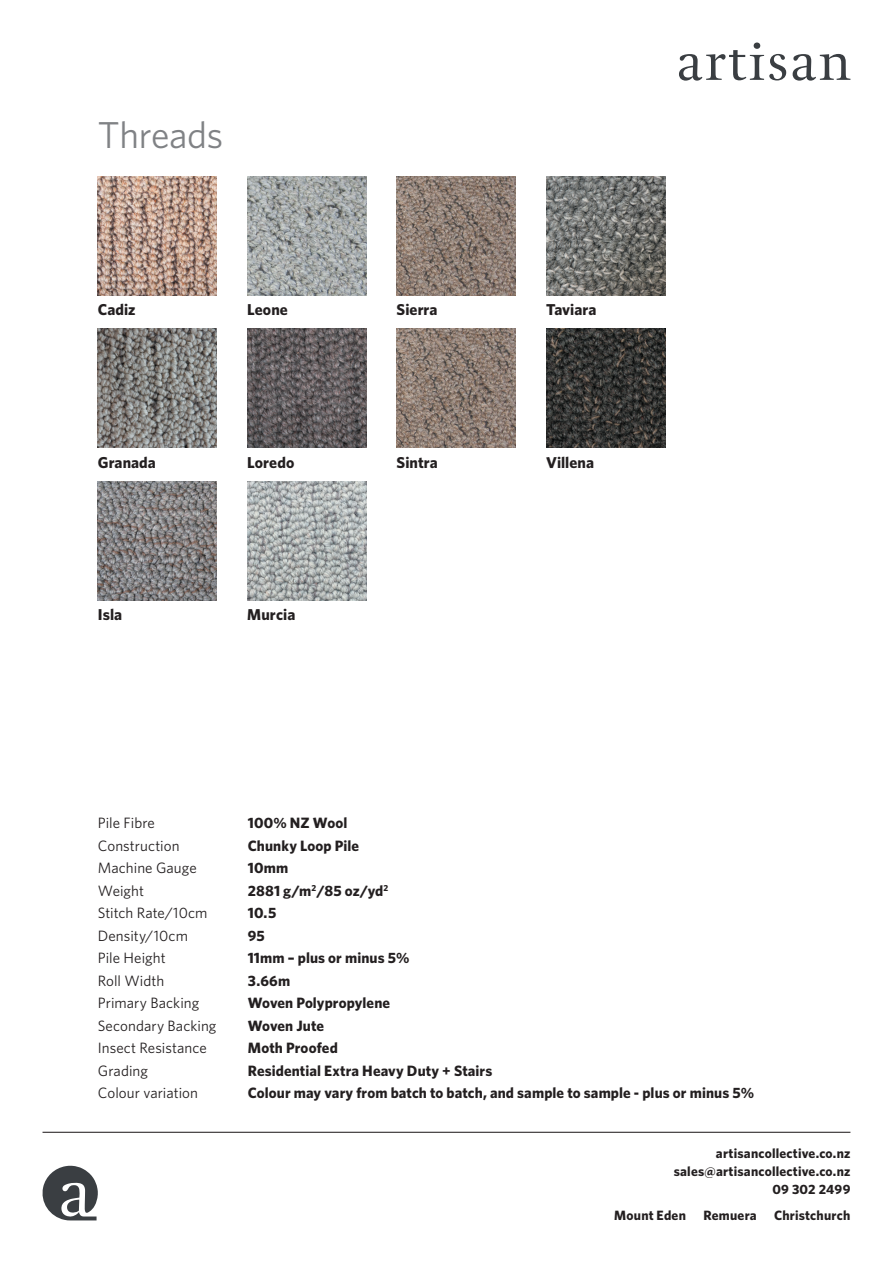
<style>
.page{position:relative;width:893px;height:1263px;background:#fff}
.page>*{position:absolute;margin:0;border:0;box-sizing:border-box;transform-origin:0 0}
.t1{font:37.5px "Whitney";letter-spacing:-.005em;color:#808285}
.t2{font:700 15.75px "Whitney";letter-spacing:.005em;color:#231f20}
.t3{font:700 15px "Whitney";letter-spacing:.005em;color:#231f20}
.t4{font:15px "Whitney";letter-spacing:.005em;color:#231f20}
.t5{font:700 13.5px/18px "Whitney";letter-spacing:.015em;color:#231f20;text-align:right}
</style>
<div class="page">
<svg style="left:42px;top:1166px;width:56px;height:54px"></svg>
<svg style="left:793px;top:54px;width:57px;height:27px"></svg>
<svg style="left:679px;top:43px;width:107px;height:38px"></svg>
<hr style="left:43px;top:1132px;width:807px;height:1px;background:#231f20">
<img style="left:98px;top:176px;width:119px;height:119px">
<img style="left:98px;top:329px;width:119px;height:119px">
<img style="left:98px;top:481px;width:119px;height:119px">
<img style="left:247px;top:176px;width:119px;height:119px">
<img style="left:247px;top:329px;width:119px;height:119px">
<img style="left:247px;top:481px;width:119px;height:119px">
<img style="left:397px;top:176px;width:119px;height:119px">
<img style="left:397px;top:329px;width:119px;height:119px">
<img style="left:546px;top:176px;width:119px;height:119px">
<img style="left:546px;top:329px;width:119px;height:119px">
<h1 class="t1" style="left:98px;top:113px;width:127px">Threads</h1>
<p class="t2" style="left:98px;top:300px;width:39px">Cadiz</p>
<p class="t2" style="left:247px;top:300px;width:42px">Leone</p>
<p class="t2" style="left:397px;top:300px;width:42px">Sierra</p>
<p class="t2" style="left:546px;top:300px;width:52px">Taviara</p>
<p class="t2" style="left:98px;top:452px;width:60px">Granada</p>
<p class="t2" style="left:247px;top:452px;width:49px">Loredo</p>
<p class="t2" style="left:397px;top:452px;width:43px">Sintra</p>
<p class="t2" style="left:546px;top:452px;width:50px">Villena</p>
<p class="t2" style="left:98px;top:605px;width:26px">Isla</p>
<p class="t2" style="left:247px;top:605px;width:50px">Murcia</p>
<p class="t4" style="left:98px;top:814px;width:59px">Pile Fibre</p>
<p class="t3" style="left:248px;top:814px;width:101px">100% NZ Wool</p>
<p class="t4" style="left:98px;top:837px;width:83px">Construction</p>
<p class="t3" style="left:248px;top:836px;width:113px">Chunky Loop Pile</p>
<p class="t4" style="left:98px;top:859px;width:100px">Machine Gauge</p>
<p class="t3" style="left:248px;top:859px;width:42px">10mm</p>
<p class="t4" style="left:98px;top:882px;width:48px">Weight</p>
<p class="t3" style="left:248px;top:881px;width:142px">2881 g/m<sup>2</sup>/85 oz/yd<sup>2</sup></p>
<p class="t4" style="left:98px;top:904px;width:111px">Stitch Rate/10cm</p>
<p class="t3" style="left:248px;top:904px;width:30px">10.5</p>
<p class="t4" style="left:98px;top:927px;width:92px">Density/10cm</p>
<p class="t3" style="left:248px;top:926px;width:19px">95</p>
<p class="t4" style="left:98px;top:949px;width:69px">Pile Height</p>
<p class="t3" style="left:248px;top:949px;width:163px">11mm – plus or minus 5%</p>
<p class="t4" style="left:98px;top:972px;width:68px">Roll Width</p>
<p class="t3" style="left:248px;top:971px;width:44px">3.66m</p>
<p class="t4" style="left:98px;top:994px;width:103px">Primary Backing</p>
<p class="t3" style="left:248px;top:994px;width:144px">Woven Polypropylene</p>
<p class="t4" style="left:98px;top:1017px;width:120px">Secondary Backing</p>
<p class="t3" style="left:248px;top:1016px;width:78px">Woven Jute</p>
<p class="t4" style="left:98px;top:1039px;width:110px">Insect Resistance</p>
<p class="t3" style="left:248px;top:1039px;width:92px">Moth Proofed</p>
<p class="t4" style="left:98px;top:1062px;width:52px">Grading</p>
<p class="t3" style="left:248px;top:1061px;width:246px">Residential Extra Heavy Duty + Stairs</p>
<p class="t4" style="left:98px;top:1084px;width:102px">Colour variation</p>
<p class="t3" style="left:248px;top:1084px;width:508px">Colour may vary from batch to batch, and sample to sample - plus or minus 5%</p>
<p class="t5" style="left:674px;top:1144px;width:178px">artisancollective.co.nz sales@artisancollective.co.nz<br>09 302 2499</p>
<p class="t5" style="left:614px;top:1206px;width:73px">Mount Eden</p>
<p class="t5" style="left:703px;top:1206px;width:55px">Remuera</p>
<p class="t5" style="left:774px;top:1206px;width:78px">Christchurch</p>
</div>
